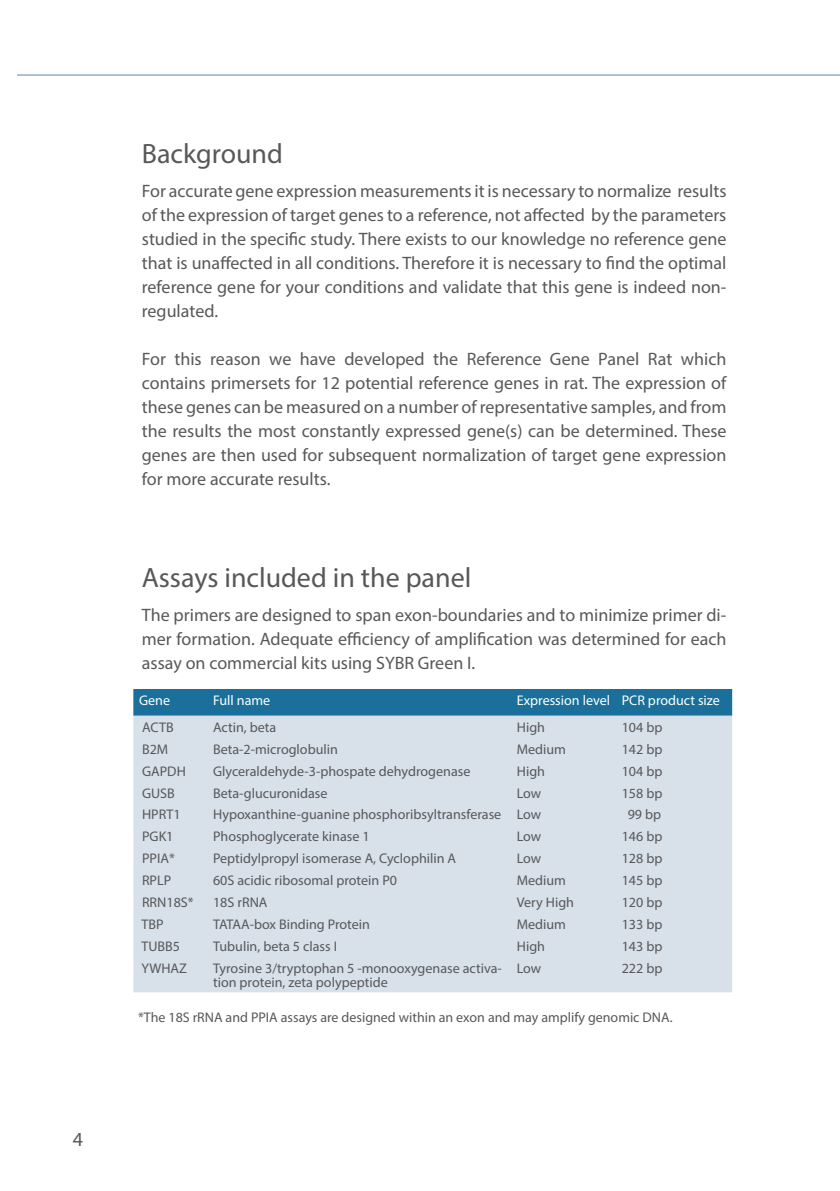
<style>
.page{position:relative;width:840px;height:1191px;background:#fff}
.page>*{position:absolute;margin:0;border:0;box-sizing:border-box;transform-origin:0 0}
.rubrik{font:28px "Myriad Pro";color:#57585a}
.t1{font:20px "Myriad Pro";color:#57585a}
.bröd{font:18px/24px "Myriad Pro";color:#57585a;text-align:justify}
.t2{font:14px/14px "Myriad Pro";color:#57585a}
.t3{font:14px "Myriad Pro";color:#fff}
</style>
<div class="page">
<hr style="left:17px;top:74px;width:822px;height:2px;background:#8ea7c2">
<div style="left:133px;top:689px;width:598px;height:27px;background:#1a709a"></div>
<div style="left:133px;top:716px;width:598px;height:276px;background:#d8e0ea"></div>
<p class="t1" style="left:73px;top:1127px;width:12px">4</p>
<p class="rubrik" style="left:142px;top:136px;width:142px">Background</p>
<p class="bröd" style="left:142px;top:178px;width:586px">For accurate gene expression measurements it is necessary to normalize results of the expression of target genes to a reference, not affected by the parameters studied in the specific study. There exists to our knowledge no reference gene that is unaffected in all conditions. Therefore it is necessary to find the optimal reference gene for your conditions and validate that this gene is indeed non&shy;regulated.</p>
<p class="bröd" style="left:142px;top:346px;width:586px">For this reason we have developed the Reference Gene Panel Rat which contains primersets for 12 potential reference genes in rat. The expression of these genes can be measured on a number of representative samples, and from the results the most constantly expressed gene(s) can be determined. These genes are then used for subsequent normalization of target gene expression for more accurate results.</p>
<p class="rubrik" style="left:142px;top:560px;width:331px">Assays included in the panel</p>
<p class="bröd" style="left:142px;top:602px;width:585px">The primers are designed to span exon-boundaries and to minimize primer di&shy;mer formation. Adequate efficiency of amplification was determined for each assay on commercial kits using SYBR Green I.</p>
<p class="t3" style="left:139px;top:692px;width:33px">Gene</p>
<p class="t3" style="left:213px;top:692px;width:59px">Full name</p>
<p class="t3" style="left:516px;top:692px;width:95px">Expression level</p>
<p class="t3" style="left:621px;top:692px;width:100px">PCR product size</p>
<p class="t2" style="left:142px;top:720px;width:33px">ACTB</p>
<p class="t2" style="left:213px;top:720px;width:65px">Actin, beta</p>
<p class="t2" style="left:516px;top:720px;width:30px">High</p>
<p class="t2" style="left:621px;top:720px;width:42px">104 bp</p>
<p class="t2" style="left:142px;top:742px;width:28px">B2M</p>
<p class="t2" style="left:213px;top:742px;width:126px">Beta-2-microglobulin</p>
<p class="t2" style="left:516px;top:742px;width:51px">Medium</p>
<p class="t2" style="left:621px;top:742px;width:42px">142 bp</p>
<p class="t2" style="left:142px;top:764px;width:45px">GAPDH</p>
<p class="t2" style="left:213px;top:764px;width:259px">Glyceraldehyde-3-phospate dehydrogenase</p>
<p class="t2" style="left:516px;top:764px;width:30px">High</p>
<p class="t2" style="left:621px;top:764px;width:42px">104 bp</p>
<p class="t2" style="left:142px;top:785px;width:34px">GUSB</p>
<p class="t2" style="left:213px;top:785px;width:116px">Beta-glucuronidase</p>
<p class="t2" style="left:516px;top:785px;width:26px">Low</p>
<p class="t2" style="left:621px;top:785px;width:42px">158 bp</p>
<p class="t2" style="left:142px;top:807px;width:40px">HPRT1</p>
<p class="t2" style="left:213px;top:807px;width:289px">Hypoxanthine-guanine phosphoribsyltransferase</p>
<p class="t2" style="left:516px;top:807px;width:26px">Low</p>
<p class="t2" style="left:627px;top:807px;width:35px">99 bp</p>
<p class="t2" style="left:142px;top:829px;width:33px">PGK1</p>
<p class="t2" style="left:213px;top:829px;width:158px">Phosphoglycerate kinase 1</p>
<p class="t2" style="left:516px;top:829px;width:26px">Low</p>
<p class="t2" style="left:621px;top:829px;width:42px">146 bp</p>
<p class="t2" style="left:142px;top:851px;width:34px">PPIA*</p>
<p class="t2" style="left:213px;top:851px;width:244px">Peptidylpropyl isomerase A, Cyclophilin A</p>
<p class="t2" style="left:516px;top:851px;width:26px">Low</p>
<p class="t2" style="left:621px;top:851px;width:42px">128 bp</p>
<p class="t2" style="left:142px;top:873px;width:31px">RPLP</p>
<p class="t2" style="left:213px;top:873px;width:185px">60S acidic ribosomal protein P0</p>
<p class="t2" style="left:516px;top:873px;width:51px">Medium</p>
<p class="t2" style="left:621px;top:873px;width:42px">145 bp</p>
<p class="t2" style="left:142px;top:895px;width:53px">RRN18S*</p>
<p class="t2" style="left:213px;top:895px;width:56px">18S rRNA</p>
<p class="t2" style="left:516px;top:895px;width:59px">Very High</p>
<p class="t2" style="left:621px;top:895px;width:42px">120 bp</p>
<p class="t2" style="left:141px;top:917px;width:24px">TBP</p>
<p class="t2" style="left:213px;top:917px;width:158px">TATAA-box Binding Protein</p>
<p class="t2" style="left:516px;top:917px;width:51px">Medium</p>
<p class="t2" style="left:621px;top:917px;width:42px">133 bp</p>
<p class="t2" style="left:141px;top:939px;width:40px">TUBB5</p>
<p class="t2" style="left:213px;top:939px;width:125px">Tubulin, beta 5 class I</p>
<p class="t2" style="left:516px;top:939px;width:30px">High</p>
<p class="t2" style="left:621px;top:939px;width:42px">143 bp</p>
<p class="t2" style="left:141px;top:960px;width:47px">YWHAZ</p>
<p class="t2" style="left:213px;top:960px;width:290px">Tyrosine 3/tryptophan 5 -monooxygenase activa&shy;tion protein, zeta polypeptide</p>
<p class="t2" style="left:516px;top:960px;width:26px">Low</p>
<p class="t2" style="left:621px;top:960px;width:42px">222 bp</p>
<p class="t2" style="left:138px;top:1010px;width:535px">*The 18S rRNA and PPIA assays are designed within an exon and may amplify genomic DNA.</p>
</div>
